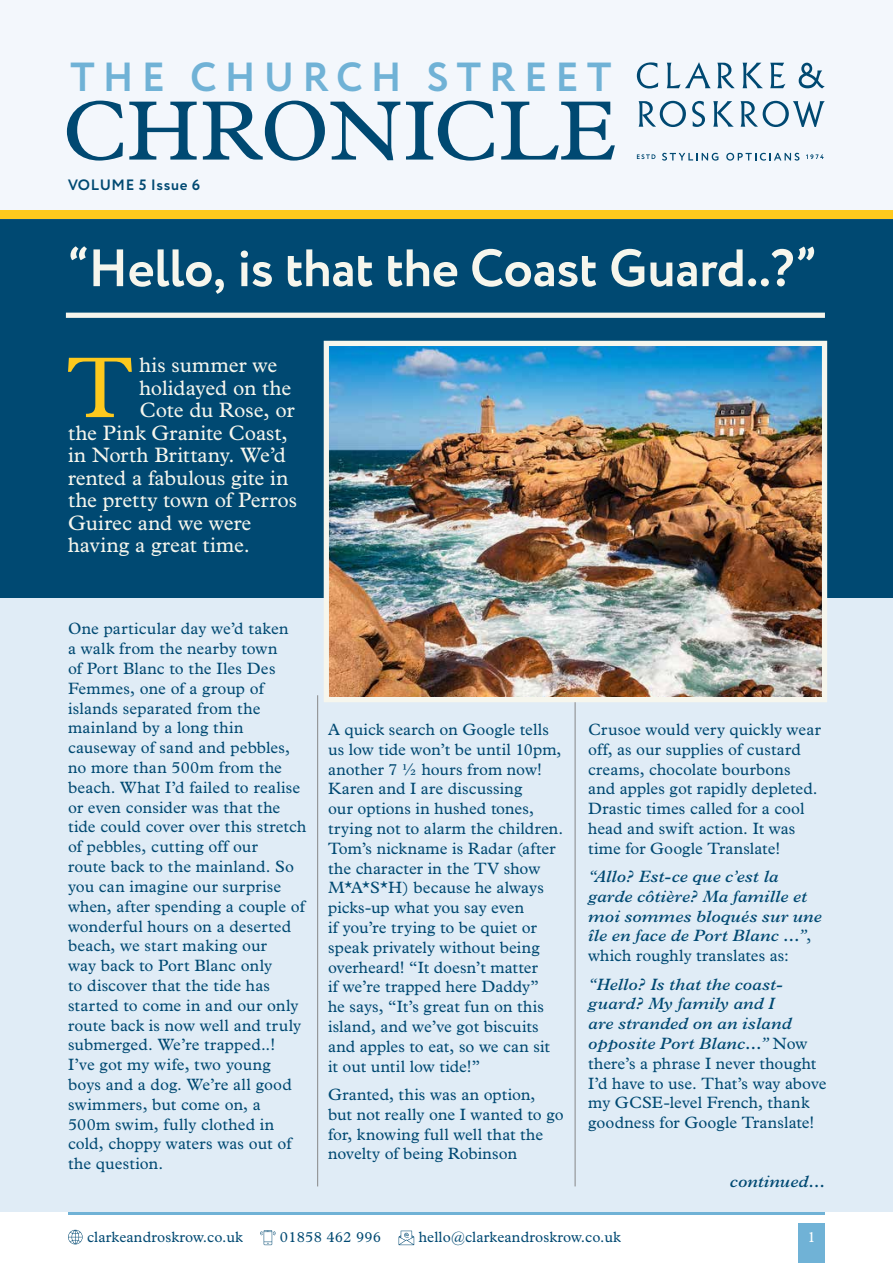
<style>
.page{position:relative;width:893px;height:1263px;background:#fff}
.page>*{position:absolute;margin:0;border:0;box-sizing:border-box;transform-origin:0 0}
.t1{font:87px "Plantin Std";color:#fec91d}
.t2{font:84.9px "Plantin Std";letter-spacing:.005em;color:#004972}
.t3{font:700 52.5px "Circe";letter-spacing:-.01em;color:#f6f6ed}
.t4{font:700 40.65px "Circe";letter-spacing:.2em;color:#70b2d6}
.t5{font:21px "Plantin Std";color:#f6f6ed}
.t6{font:16.5px/19.8px "Plantin Std";letter-spacing:.005em;color:#004972}
.t7{font:italic 600 16.5px/19.8px "Plantin Std";letter-spacing:.015em;color:#004972}
.t8{font:15px "Plantin Std";letter-spacing:.01em;color:#004972}
.t9{font:700 15px "Circe";letter-spacing:.04em;color:#004972}
.t10{font:15px "Plantin Std";color:#fff}
.s1{font-weight:400;font-style:normal}
.s2{font-weight:600;font-style:italic}
</style>
<div class="page">
<div style="left:0;top:221px;width:893px;height:991px;background:#e0ecf6"></div>
<div style="left:0;top:223px;width:893px;height:374px;background:#004972"></div>
<div style="left:0;top:0;width:893px;height:219px;background:#f3f7fc"></div>
<svg style="left:68px;top:1230px;width:15px;height:14px"></svg>
<svg style="left:260px;top:1230px;width:15px;height:15px"></svg>
<svg style="left:399px;top:1231px;width:15px;height:14px"></svg>
<div style="left:799px;top:1223px;width:26px;height:40px;background:#70b2d6"></div>
<div style="left:0;top:211px;width:893px;height:8px;background:#fec91d"></div>
<hr style="left:68px;top:1212px;width:757px;height:2px;background:#70b2d6">
<svg style="left:639px;top:101px;width:47px;height:26px"></svg>
<svg style="left:692px;top:101px;width:13px;height:26px"></svg>
<svg style="left:713px;top:101px;width:21px;height:26px"></svg>
<svg style="left:741px;top:101px;width:84px;height:26px"></svg>
<svg style="left:637px;top:62px;width:21px;height:26px"></svg>
<svg style="left:667px;top:62px;width:44px;height:26px"></svg>
<svg style="left:717px;top:63px;width:18px;height:25px"></svg>
<svg style="left:742px;top:63px;width:21px;height:25px"></svg>
<svg style="left:770px;top:63px;width:15px;height:25px"></svg>
<svg style="left:799px;top:63px;width:26px;height:25px"></svg>
<svg style="left:806px;top:154px;width:18px;height:5px"></svg>
<svg style="left:637px;top:154px;width:18px;height:5px"></svg>
<svg style="left:662px;top:153px;width:56px;height:8px"></svg>
<svg style="left:726px;top:153px;width:73px;height:8px"></svg>
<div style="left:0;top:219px;width:893px;height:5px;background:#004972"></div>
<div style="left:66px;top:313px;width:759px;height:5px;background:#f6f6ed"></div>
<hr style="left:317px;top:695px;width:1px;height:491px;background:#878787">
<hr style="left:575px;top:695px;width:1px;height:491px;background:#878787">
<img style="left:330px;top:347px;width:491px;height:349px">
<div style="left:324px;top:341px;width:503px;height:361px;border:5px solid #f6f6ed"></div>
<h3 class="t4" style="left:71px;top:50px;width:542px">THE CHURCH STREET</h3>
<h2 class="t2" style="left:62px;top:82px;width:556px">CHRONICLE</h2>
<p class="t9" style="left:68px;top:175px;width:134px">VOLUME 5 Issue 6</p>
<h3 class="t3" style="left:68px;top:233px;width:750px">“Hello, is that the Coast Guard..?”</h3>
<h1 class="t1" style="left:67px;top:338px;width:68px">T</h1>
<p class="t5" style="left:139px;top:353px;width:139px">his summer we</p>
<p class="t5" style="left:139px;top:375px;width:153px">holidayed on the</p>
<p class="t5" style="left:139px;top:398px;width:157px">Cote du Rose, or</p>
<p class="t5" style="left:68px;top:420px;width:221px">the Pink Granite Coast,</p>
<p class="t5" style="left:68px;top:443px;width:219px">in North Brittany. We’d</p>
<p class="t5" style="left:68px;top:465px;width:222px">rented a fabulous gite in</p>
<p class="t5" style="left:68px;top:488px;width:230px">the pretty town of Perros</p>
<p class="t5" style="left:68px;top:510px;width:185px">Guirec and we were</p>
<p class="t5" style="left:68px;top:533px;width:183px">having a great time.</p>
<p class="t6" style="left:68px;top:619px;width:240px">One particular day we’d taken<br>a walk from the nearby town<br>of Port Blanc to the Iles Des<br>Femmes, one of a group of islands separated from the mainland by a long thin causeway of sand and pebbles, no more than 500m from the beach. What I’d failed to realise or even consider was that the tide could cover over this stretch of pebbles, cutting off our<br>route back to the mainland. So you can imagine our surprise when, after spending a couple of wonderful hours on a deserted beach, we start making our<br>way back to Port Blanc only<br>to discover that the tide has started to come in and our only route back is now well and truly submerged. We’re trapped..!<br>I’ve got my wife, two young boys and a dog. We’re all good swimmers, but come on, a<br>500m swim, fully clothed in cold, choppy waters was out of the question.</p>
<p class="t6" style="left:328px;top:720px;width:237px">A quick search on Google tells us low tide won’t be until 10pm, another 7 ½ hours from now!<br>Karen and I are discussing<br>our options in hushed tones, trying not to alarm the children.<br>Tom’s nickname is Radar (after the character in the TV show<br>M*A*S*H) because he always picks-up what you say even<br>if you’re trying to be quiet or speak privately without being overheard! “It doesn’t matter<br>if we’re trapped here Daddy”<br>he says, “It’s great fun on this island, and we’ve got biscuits and apples to eat, so we can sit it out until low tide!”</p>
<p class="t6" style="left:328px;top:1084px;width:237px">Granted, this was an option,<br>but not really one I wanted to go for, knowing full well that the novelty of being Robinson</p>
<p class="t6" style="left:588px;top:720px;width:234px">Crusoe would very quickly wear off, as our supplies of custard creams, chocolate bourbons and apples got rapidly depleted.<br>Drastic times called for a cool head and swift action. It was time for Google Translate!</p>
<p class="t7" style="left:588px;top:867px;width:235px">“Allo? Est-ce que c’est la garde côtière? Ma famille et moi sommes bloqués sur une île en face de Port Blanc …”<span class="s1">, which roughly translates as:</span></p>
<p class="t6" style="left:588px;top:974px;width:240px"><span class="s2">“Hello? Is that the coast&shy;guard? My family and I<br>are stranded on an island opposite Port Blanc…”</span> Now there’s a phrase I never thought<br>I’d have to use. That’s way above my GCSE-level French, thank goodness for Google Translate!</p>
<p class="t7" style="left:730px;top:1172px;width:96px">continued…</p>
<p class="t8" style="left:87px;top:1228px;width:157px">clarkeandroskrow.co.uk</p>
<p class="t8" style="left:280px;top:1228px;width:103px">01858 462 996</p>
<p class="t8" style="left:419px;top:1228px;width:204px">hello@clarkeandroskrow.co.uk</p>
<p class="t10" style="left:808px;top:1229px;width:10px">1</p>
</div>
